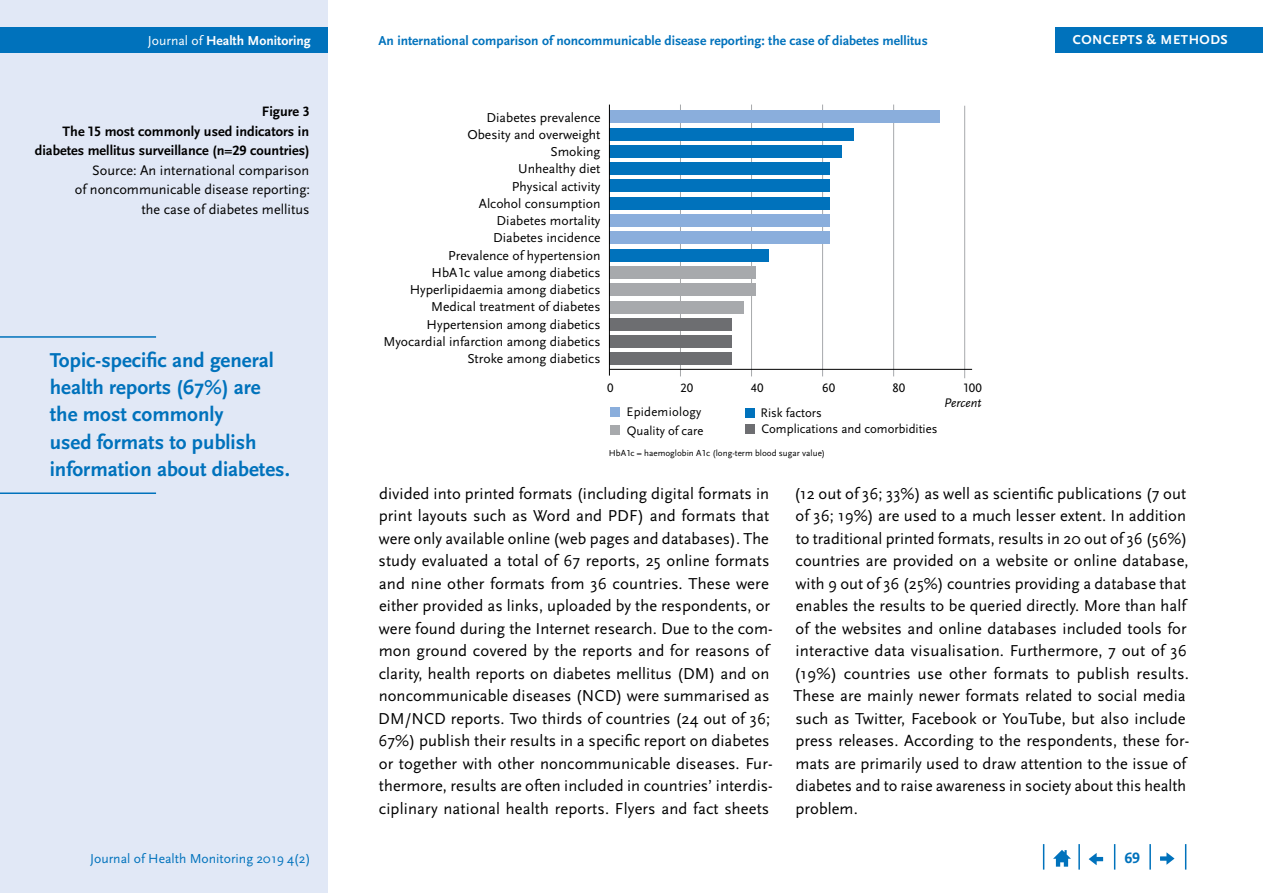
<style>
.page{position:relative;width:1263px;height:893px;background:#fff}
.page>*{position:absolute;margin:0;border:0;box-sizing:border-box;transform-origin:0 0}
.t1{font:700 21px/27px "Scala Sans Pro";color:#0072bc}
.Copy_Einzug{font:16.5px/22.5px "Scala Sans Pro";letter-spacing:.005em;color:#000}
.t2{font:700 15.75px "Scala Sans Pro";color:#0072bc}
.t3{font:14.25px/19.5px "Scala Sans Pro";color:#000;text-align:right}
.t4{font:700 14.25px/19.5px "Scala Sans Pro";color:#000;text-align:right}
.t5{font:700 13.65px "Scala Sans Pro";color:#0072bc}
.t6{font:13.65px "Scala Sans Pro";color:#0072bc}
.t7{font:700 13.65px "Scala Sans Pro";color:#fff}
.t8{font:13.5px/17.2px "Scala Sans Pro";color:#000;text-align:right}
.t9{font:700 13.5px "Scala Sans Pro";letter-spacing:.04em;color:#fff}
.t10{font:12.9px "Scala Sans Pro";color:#000}
.t11{font:12.9px "Scala Sans Pro";letter-spacing:.02em;color:#000}
.t12{font:italic 12.9px "Scala Sans Pro";color:#000}
.t13{font:12.75px "Scala Sans Pro";color:#000}
.t14{font:9px "Scala Sans Pro";color:#000}
.s1{font-weight:400}
</style>
<div class="page">
<div style="left:0;top:0;width:327px;height:893px;background:#e1e8f6"></div>
<div style="left:1055px;top:28px;width:208px;height:25px;background:#0072bc"></div>
<div style="left:0;top:28px;width:327px;height:25px;background:#0072bc"></div>
<svg style="left:1185px;top:844px;width:1px;height:26px"></svg>
<hr style="left:1149px;top:844px;width:2px;height:26px;background:#0072bc">
<svg style="left:1114px;top:844px;width:1px;height:26px"></svg>
<hr style="left:1078px;top:844px;width:2px;height:26px;background:#0072bc">
<svg style="left:1043px;top:844px;width:1px;height:26px"></svg>
<svg style="left:1053px;top:850px;width:18px;height:17px"></svg>
<svg style="left:1089px;top:853px;width:14px;height:12px"></svg>
<svg style="left:1160px;top:852px;width:14px;height:13px"></svg>
<hr style="left:680px;top:105px;width:1px;height:271px;background:#a7a9ac">
<hr style="left:751px;top:105px;width:1px;height:271px;background:#a7a9ac">
<hr style="left:822px;top:105px;width:1px;height:271px;background:#a7a9ac">
<hr style="left:893px;top:105px;width:1px;height:271px;background:#a7a9ac">
<hr style="left:964px;top:106px;width:1px;height:272px;background:#a7a9ac">
<div style="left:610px;top:407px;width:10px;height:10px;background:#8aaedc"></div>
<div style="left:745px;top:408px;width:9px;height:10px;background:#0072bc"></div>
<div style="left:610px;top:425px;width:10px;height:10px;background:#a7a9ac"></div>
<div style="left:745px;top:424px;width:9px;height:10px;background:#6d6e71"></div>
<div style="left:610px;top:111px;width:330px;height:12px;background:#8aaedc"></div>
<div style="left:610px;top:128px;width:244px;height:12px;background:#0072bc"></div>
<div style="left:610px;top:145px;width:232px;height:13px;background:#0072bc"></div>
<div style="left:610px;top:162px;width:220px;height:13px;background:#0072bc"></div>
<div style="left:610px;top:180px;width:220px;height:12px;background:#0072bc"></div>
<div style="left:610px;top:197px;width:220px;height:12px;background:#0072bc"></div>
<div style="left:610px;top:214px;width:220px;height:13px;background:#8aaedc"></div>
<div style="left:610px;top:232px;width:220px;height:12px;background:#8aaedc"></div>
<div style="left:610px;top:249px;width:158px;height:12px;background:#0072bc"></div>
<div style="left:610px;top:266px;width:146px;height:13px;background:#a7a9ac"></div>
<div style="left:610px;top:283px;width:146px;height:13px;background:#a7a9ac"></div>
<div style="left:610px;top:301px;width:134px;height:12px;background:#a7a9ac"></div>
<div style="left:610px;top:318px;width:122px;height:12px;background:#6d6e71"></div>
<div style="left:610px;top:335px;width:122px;height:13px;background:#6d6e71"></div>
<div style="left:610px;top:353px;width:122px;height:12px;background:#6d6e71"></div>
<hr style="left:609px;top:369px;width:363px;height:1px;background:#000">
<hr style="left:609px;top:105px;width:1px;height:271px;background:#000">
<hr style="left:0;top:336px;width:156px;height:2px;background:#0072bc">
<hr style="left:0;top:492px;width:156px;height:2px;background:#0072bc">
<p class="t7" style="left:148px;top:33px;width:164px"><span class="s1">Journal of</span> Health Monitoring</p>
<p class="t4" style="left:35px;top:102px;width:277px">Figure 3<br>The 15 most commonly used indicators in diabetes mellitus surveillance (n=29 countries)</p>
<p class="t3" style="left:75px;top:161px;width:237px">Source: An international comparison<br>of noncommunicable disease reporting: the case of diabetes mellitus</p>
<p class="t1" style="left:50px;top:347px;width:242px">Topic-specific and general health reports (67%) are the most commonly<br>used formats to publish information about diabetes.</p>
<p class="t6" style="left:90px;top:850px;width:222px">Journal of Health Monitoring 2019 4(2)</p>
<p class="t5" style="left:378px;top:33px;width:551px">An international comparison of noncommunicable disease reporting: the case of diabetes mellitus</p>
<p class="t9" style="left:1073px;top:32px;width:157px">CONCEPTS &amp; METHODS</p>
<p class="t8" style="left:383px;top:108px;width:219px">Diabetes prevalence<br>Obesity and overweight<br>Smoking<br>Unhealthy diet<br>Physical activity<br>Alcohol consumption<br>Diabetes mortality<br>Diabetes incidence<br>Prevalence of hypertension<br>HbA1c value among diabetics<br>Hyperlipidaemia among diabetics<br>Medical treatment of diabetes<br>Hypertension among diabetics<br>Myocardial infarction among diabetics<br>Stroke among diabetics</p>
<p class="t13" style="left:607px;top:380px;width:8px">0</p>
<p class="t13" style="left:680px;top:380px;width:14px">20</p>
<p class="t13" style="left:751px;top:380px;width:14px">40</p>
<p class="t13" style="left:822px;top:380px;width:14px">60</p>
<p class="t13" style="left:892px;top:380px;width:14px">80</p>
<p class="t13" style="left:962px;top:380px;width:21px">100</p>
<p class="t11" style="left:627px;top:405px;width:76px">Epidemiology</p>
<p class="t10" style="left:760px;top:405px;width:63px">Risk factors</p>
<p class="t10" style="left:627px;top:423px;width:78px">Quality of care</p>
<p class="t10" style="left:761px;top:421px;width:177px">Complications and comorbidities</p>
<p class="t14" style="left:609px;top:448px;width:218px">HbA1c = haemoglobin A1c (long-term blood sugar value)</p>
<p class="t12" style="left:944px;top:395px;width:39px">Percent</p>
<p class="Copy_Einzug" style="left:378px;top:482px;width:396px">divided into printed formats (including digital formats in print layouts such as Word and PDF) and formats that were only available online (web pages and databases). The study evaluated a total of 67 reports, 25 online formats and nine other formats from 36 countries. These were either provided as links, uploaded by the respondents, or were found during the Internet research. Due to the com&shy;mon ground covered by the reports and for reasons of clarity, health reports on diabetes mellitus (DM) and on noncommunicable diseases (NCD) were summarised as DM/NCD reports. Two thirds of countries (24 out of 36; 67%) publish their results in a specific report on diabetes or together with other noncommunicable diseases. Fur&shy;thermore, results are often included in countries’ interdis&shy;ciplinary national health reports. Flyers and fact sheets</p>
<p class="Copy_Einzug" style="left:794px;top:482px;width:397px">(12 out of 36; 33%) as well as scientific publications (7 out of 36; 19%) are used to a much lesser extent. In addition to traditional printed formats, results in 20 out of 36 (56%) countries are provided on a website or online database, with 9 out of 36 (25%) countries providing a database that enables the results to be queried directly. More than half of the websites and online databases included tools for interactive data visualisation. Furthermore, 7 out of 36 (19%) countries use other formats to publish results.<br>These are mainly newer formats related to social media such as Twitter, Facebook or YouTube, but also include press releases. According to the respondents, these for&shy;mats are primarily used to draw attention to the issue of diabetes and to raise awareness in society about this health problem.</p>
<p class="t2" style="left:1124px;top:849px;width:17px">69</p>
</div>
